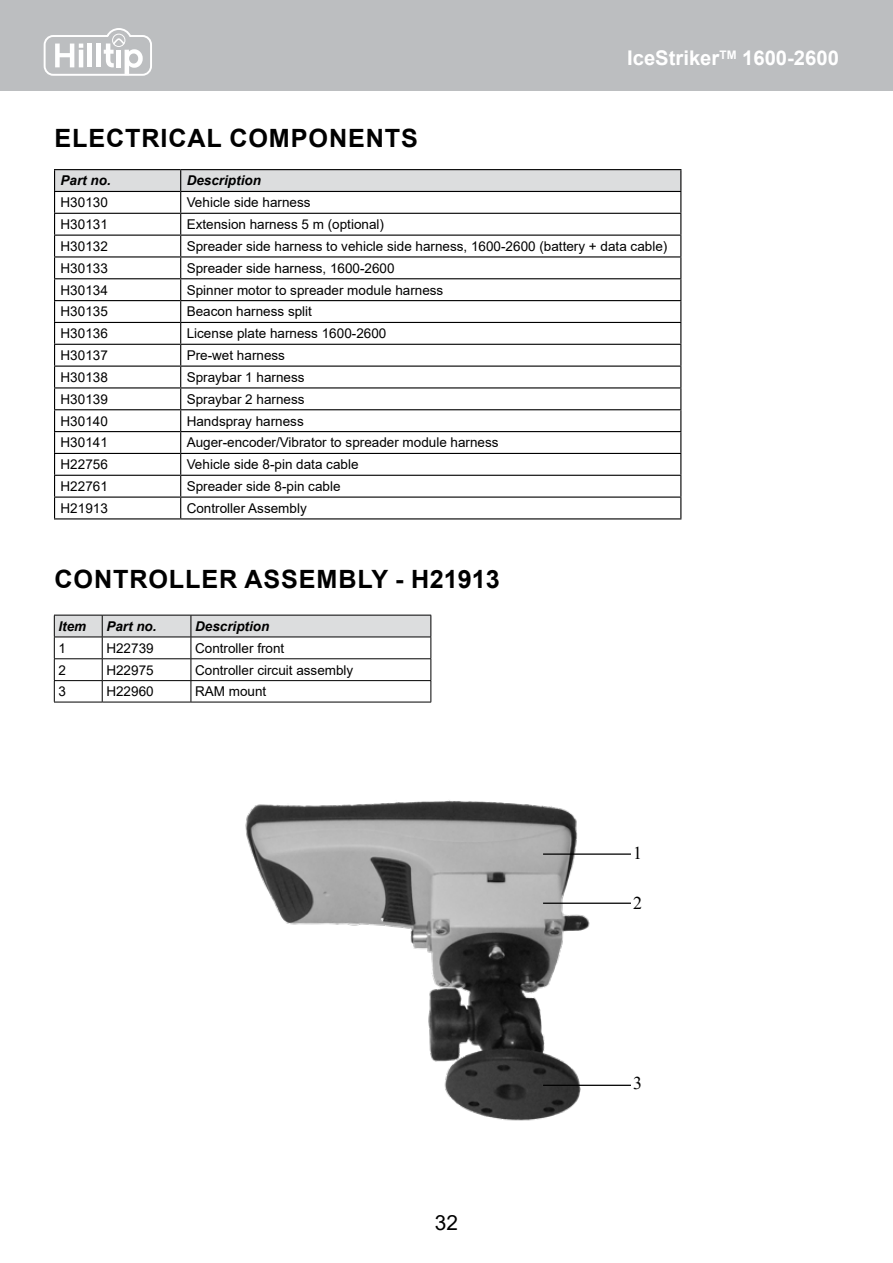
<style>
.page{position:relative;width:893px;height:1263px;background:#fff}
.page>*{position:absolute;margin:0;border:0;box-sizing:border-box;transform-origin:0 0}
.t1{font:700 25.2px "Arial";letter-spacing:.035em;color:#000}
.t2{font:20.85px "Arial";color:#000}
.t3{font:700 20.25px "Arial";color:#fff}
.t4{font:18px "Times New Roman";color:#000}
.t5{font:13.5px "Arial";color:#000}
.t6{font:italic 700 13.5px "Arial";color:#000}
</style>
<div class="page">
<div style="left:0;top:0;width:893px;height:90px;background:#bcbec0"></div>
<svg style="left:43px;top:28px;width:109px;height:48px"></svg>
<hr style="left:54px;top:169px;width:127px;height:1px;background:#000">
<hr style="left:181px;top:169px;width:500px;height:1px;background:#000">
<svg style="left:54px;top:170px;width:627px;height:348px"></svg>
<hr style="left:54px;top:518px;width:127px;height:1px;background:#000">
<hr style="left:181px;top:518px;width:500px;height:1px;background:#000">
<hr style="left:54px;top:702px;width:48px;height:1px;background:#000">
<hr style="left:102px;top:702px;width:89px;height:1px;background:#000">
<hr style="left:191px;top:702px;width:240px;height:1px;background:#000">
<svg style="left:54px;top:615px;width:378px;height:87px"></svg>
<hr style="left:54px;top:637px;width:48px;height:1px;background:#000">
<hr style="left:102px;top:637px;width:89px;height:1px;background:#000">
<hr style="left:191px;top:637px;width:240px;height:1px;background:#000">
<img style="left:245px;top:800px;width:386px;height:321px">
<hr style="left:543px;top:1085px;width:88px;height:1px;background:#000">
<hr style="left:543px;top:902px;width:88px;height:2px;background:#000">
<hr style="left:543px;top:853px;width:88px;height:2px;background:#000">
<h1 class="t1" style="left:54px;top:120px;width:365px">ELECTRICAL COMPONENTS</h1>
<h3 class="t3" style="left:627px;top:44px;width:213px">IceStriker<sup>TM</sup> 1600-2600</h3>
<p class="t6" style="left:61px;top:172px;width:52px">Part no.</p>
<p class="t6" style="left:187px;top:172px;width:76px">Description</p>
<p class="t5" style="left:61px;top:193px;width:49px">H30130</p>
<p class="t5" style="left:187px;top:193px;width:125px">Vehicle side harness</p>
<p class="t5" style="left:61px;top:215px;width:49px">H30131</p>
<p class="t5" style="left:187px;top:215px;width:199px">Extension harness 5 m (optional)</p>
<p class="t5" style="left:61px;top:237px;width:49px">H30132</p>
<p class="t5" style="left:187px;top:237px;width:482px">Spreader side harness to vehicle side harness, 1600-2600 (battery + data cable)</p>
<p class="t5" style="left:61px;top:259px;width:49px">H30133</p>
<p class="t5" style="left:187px;top:259px;width:209px">Spreader side harness, 1600-2600</p>
<p class="t5" style="left:61px;top:281px;width:49px">H30134</p>
<p class="t5" style="left:187px;top:281px;width:258px">Spinner motor to spreader module harness</p>
<p class="t5" style="left:61px;top:302px;width:49px">H30135</p>
<p class="t5" style="left:187px;top:302px;width:127px">Beacon harness split</p>
<p class="t5" style="left:61px;top:324px;width:49px">H30136</p>
<p class="t5" style="left:187px;top:324px;width:201px">License plate harness 1600-2600</p>
<p class="t5" style="left:61px;top:346px;width:49px">H30137</p>
<p class="t5" style="left:187px;top:346px;width:100px">Pre-wet harness</p>
<p class="t5" style="left:61px;top:368px;width:49px">H30138</p>
<p class="t5" style="left:187px;top:368px;width:119px">Spraybar 1 harness</p>
<p class="t5" style="left:61px;top:390px;width:49px">H30139</p>
<p class="t5" style="left:187px;top:390px;width:119px">Spraybar 2 harness</p>
<p class="t5" style="left:61px;top:412px;width:49px">H30140</p>
<p class="t5" style="left:187px;top:412px;width:119px">Handspray harness</p>
<p class="t5" style="left:61px;top:433px;width:49px">H30141</p>
<p class="t5" style="left:187px;top:433px;width:313px">Auger-encoder/Vibrator to spreader module harness</p>
<p class="t5" style="left:61px;top:455px;width:49px">H22756</p>
<p class="t5" style="left:187px;top:455px;width:173px">Vehicle side 8-pin data cable</p>
<p class="t5" style="left:61px;top:477px;width:49px">H22761</p>
<p class="t5" style="left:187px;top:477px;width:155px">Spreader side 8-pin cable</p>
<p class="t5" style="left:61px;top:499px;width:49px">H21913</p>
<p class="t5" style="left:187px;top:499px;width:122px">Controller Assembly</p>
<h1 class="t1" style="left:54px;top:561px;width:447px">CONTROLLER ASSEMBLY - H21913</h1>
<p class="t6" style="left:58px;top:617px;width:29px">Item</p>
<p class="t6" style="left:106px;top:617px;width:52px">Part no.</p>
<p class="t6" style="left:195px;top:617px;width:76px">Description</p>
<p class="t5" style="left:58px;top:639px;width:9px">1</p>
<p class="t5" style="left:106px;top:639px;width:49px">H22739</p>
<p class="t5" style="left:195px;top:639px;width:91px">Controller front</p>
<p class="t5" style="left:58px;top:660px;width:9px">2</p>
<p class="t5" style="left:106px;top:660px;width:49px">H22975</p>
<p class="t5" style="left:195px;top:660px;width:160px">Controller circuit assembly</p>
<p class="t5" style="left:58px;top:682px;width:9px">3</p>
<p class="t5" style="left:106px;top:682px;width:49px">H22960</p>
<p class="t5" style="left:195px;top:682px;width:73px">RAM mount</p>
<h2 class="t2" style="left:435px;top:1208px;width:25px">32</h2>
<h3 class="t4" style="left:633px;top:840px;width:10px">1</h3>
<h3 class="t4" style="left:633px;top:890px;width:10px">2</h3>
<h3 class="t4" style="left:633px;top:1070px;width:10px">3</h3>
</div>
